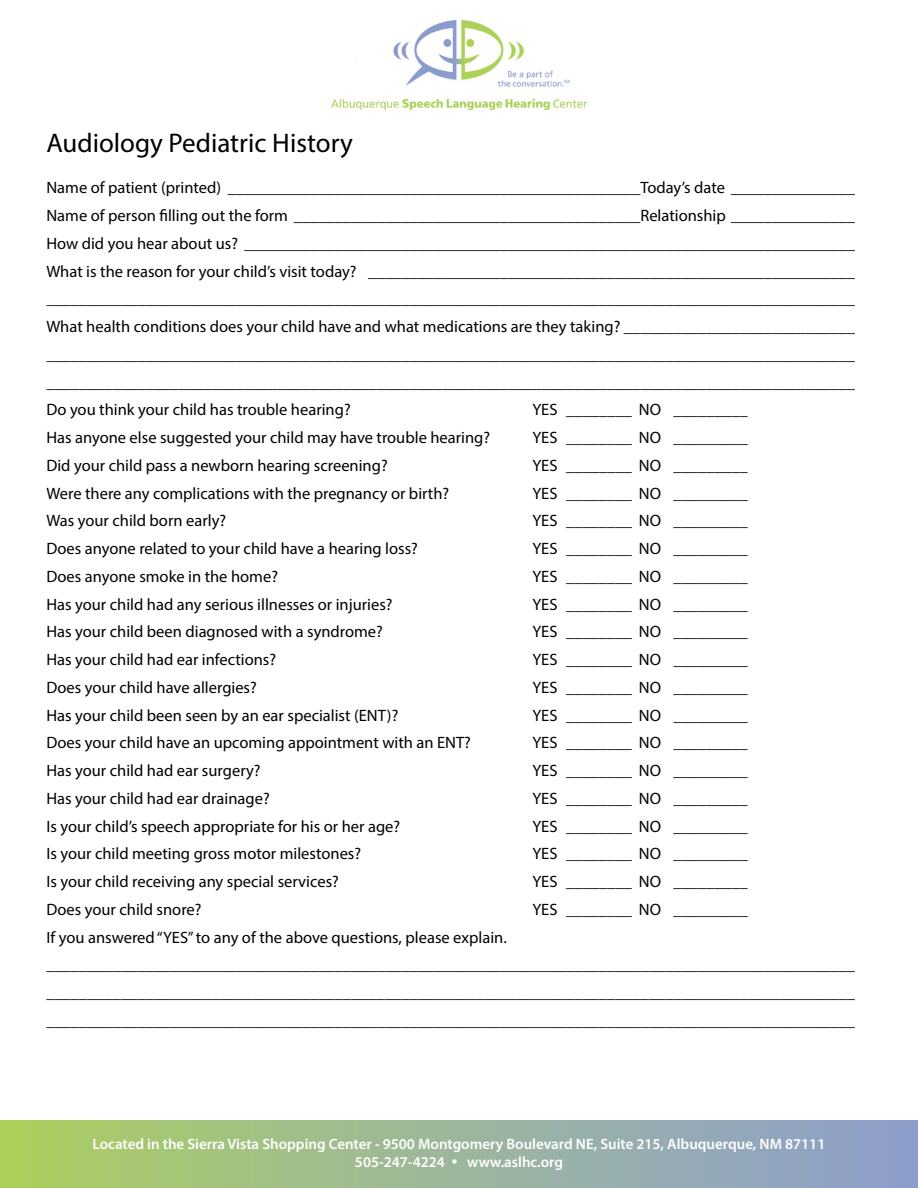
<style>
.page{position:relative;width:918px;height:1188px;background:#fff}
.page>*{position:absolute;margin:0;border:0;box-sizing:border-box;transform-origin:0 0}
.t1{font:27px "Myriad Pro";color:#000}
.t2{font:16.5px/27.8px "Myriad Pro";color:#000;text-align:justify}
.t3{font:600 15px/18px "Myriad Pro";color:#fff;text-align:center}
</style>
<div class="page">
<div style="left:0;top:1120px;width:918px;height:68px;background:linear-gradient(to right,#abcf62,#8d9dd0)"></div>
<img style="left:332px;top:21px;width:254px;height:88px">
<h1 class="t1" style="left:46px;top:126px;width:308px">Audiology Pediatric History</h1>
<p class="t2" style="left:46px;top:174px;width:810px">Name of patient (printed) __________________________________________________Today’s date _______________ Name of person filling out the form __________________________________________Relationship _______________ How did you hear about us? __________________________________________________________________________ What is the reason for your child’s visit today? ___________________________________________________________ __________________________________________________________________________________________________ What health conditions does your child have and what medications are they taking? ____________________________ __________________________________________________________________________________________________ __________________________________________________________________________________________________ Do you think your child has trouble hearing?</p>
<p class="t2" style="left:532px;top:396px;width:217px">YES ________ NO _________</p>
<p class="t2" style="left:46px;top:423px;width:445px">Has anyone else suggested your child may have trouble hearing?</p>
<p class="t2" style="left:532px;top:423px;width:217px">YES ________ NO _________</p>
<p class="t2" style="left:46px;top:451px;width:343px">Did your child pass a newborn hearing screening?</p>
<p class="t2" style="left:532px;top:451px;width:217px">YES ________ NO _________</p>
<p class="t2" style="left:46px;top:479px;width:404px">Were there any complications with the pregnancy or birth?</p>
<p class="t2" style="left:532px;top:479px;width:217px">YES ________ NO _________</p>
<p class="t2" style="left:46px;top:507px;width:181px">Was your child born early?</p>
<p class="t2" style="left:532px;top:507px;width:217px">YES ________ NO _________</p>
<p class="t2" style="left:46px;top:534px;width:373px">Does anyone related to your child have a hearing loss?</p>
<p class="t2" style="left:532px;top:534px;width:217px">YES ________ NO _________</p>
<p class="t2" style="left:46px;top:562px;width:233px">Does anyone smoke in the home?</p>
<p class="t2" style="left:532px;top:562px;width:217px">YES ________ NO _________</p>
<p class="t2" style="left:46px;top:590px;width:348px">Has your child had any serious illnesses or injuries?</p>
<p class="t2" style="left:532px;top:590px;width:217px">YES ________ NO _________</p>
<p class="t2" style="left:46px;top:618px;width:338px">Has your child been diagnosed with a syndrome?</p>
<p class="t2" style="left:532px;top:618px;width:217px">YES ________ NO _________</p>
<p class="t2" style="left:46px;top:645px;width:231px">Has your child had ear infections?</p>
<p class="t2" style="left:532px;top:645px;width:217px">YES ________ NO _________</p>
<p class="t2" style="left:46px;top:673px;width:212px">Does your child have allergies?</p>
<p class="t2" style="left:532px;top:673px;width:217px">YES ________ NO _________</p>
<p class="t2" style="left:46px;top:701px;width:353px">Has your child been seen by an ear specialist (ENT)?</p>
<p class="t2" style="left:532px;top:701px;width:217px">YES ________ NO _________</p>
<p class="t2" style="left:46px;top:729px;width:426px">Does your child have an upcoming appointment with an ENT?</p>
<p class="t2" style="left:532px;top:729px;width:217px">YES ________ NO _________</p>
<p class="t2" style="left:46px;top:756px;width:216px">Has your child had ear surgery?</p>
<p class="t2" style="left:532px;top:756px;width:217px">YES ________ NO _________</p>
<p class="t2" style="left:46px;top:784px;width:225px">Has your child had ear drainage?</p>
<p class="t2" style="left:532px;top:784px;width:217px">YES ________ NO _________</p>
<p class="t2" style="left:46px;top:812px;width:355px">Is your child’s speech appropriate for his or her age?</p>
<p class="t2" style="left:532px;top:812px;width:217px">YES ________ NO _________</p>
<p class="t2" style="left:46px;top:840px;width:316px">Is your child meeting gross motor milestones?</p>
<p class="t2" style="left:532px;top:840px;width:217px">YES ________ NO _________</p>
<p class="t2" style="left:46px;top:867px;width:294px">Is your child receiving any special services?</p>
<p class="t2" style="left:532px;top:867px;width:217px">YES ________ NO _________</p>
<p class="t2" style="left:46px;top:895px;width:157px">Does your child snore?</p>
<p class="t2" style="left:532px;top:895px;width:217px">YES ________ NO _________</p>
<p class="t2" style="left:46px;top:923px;width:810px;text-align:left">If you answered “YES” to any of the above questions, please explain. __________________________________________________________________________________________________ __________________________________________________________________________________________________ __________________________________________________________________________________________________</p>
<p class="t3" style="left:93px;top:1134px;width:734px">Located in the Sierra Vista Shopping Center - 9500 Montgomery Boulevard NE, Suite 215, Albuquerque, NM 87111<br>505-247-4224 • www.aslhc.org</p>
</div>
